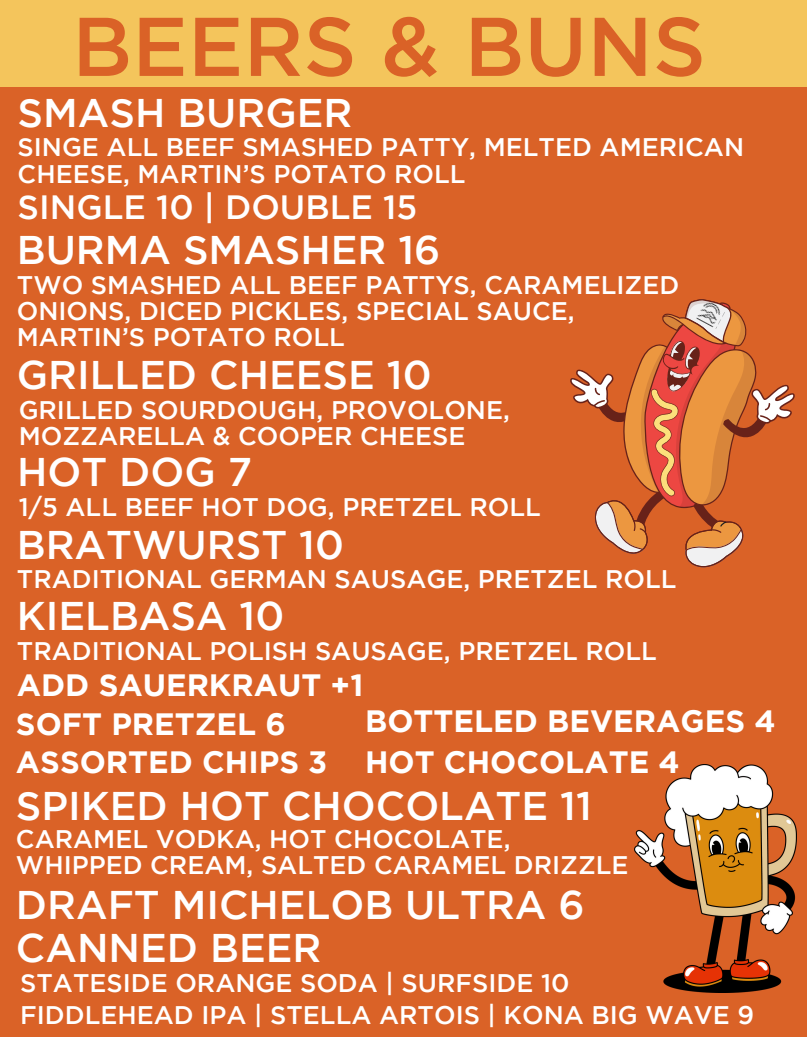
<style>
.page{position:relative;width:807px;height:1037px;background:#fff}
.page>*{position:absolute;margin:0;border:0;box-sizing:border-box;transform-origin:0 0}
.t1{font:500 83.04px "Gotham";color:#da6227}
.t2{font:500 39.92px "Gotham";color:#fff}
.t3{font:500 33.6px "Gotham";color:#fff}
.t4{font:700 30.8px "Gotham";color:#fff}
.t5{font:500 25.4px/26.4px "Gotham";color:#fff}
</style>
<div class="page">
<div style="left:0;top:0;width:806px;height:1037px;background:#da6227"></div>
<div style="left:0;top:0;width:806px;height:87px;background:#f4c55c"></div>
<img style="left:634px;top:765px;width:162px;height:228px">
<svg style="left:570px;top:313px;width:224px;height:255px"></svg>
<img style="left:679px;top:299px;width:59px;height:55px">
<h2 class="t1" style="left:72px;top:15px;width:635px">BEERS &amp; BUNS</h2>
<p class="t2" style="left:18px;top:98px;width:336px">SMASH BURGER</p>
<h2 class="t5" style="left:18px;top:136px;width:727px">SINGE ALL BEEF SMASHED PATTY, MELTED AMERICAN<br>CHEESE, MARTIN’S POTATO ROLL</h2>
<p class="t3" style="left:18px;top:194px;width:401px">SINGLE 10 | DOUBLE 15</p>
<h1 class="t2" style="left:17px;top:235px;width:425px">BURMA SMASHER 16</h1>
<h2 class="t5" style="left:17px;top:273px;width:663px">TWO SMASHED ALL BEEF PATTYS, CARAMELIZED<br>ONIONS, DICED PICKLES, SPECIAL SAUCE,<br>MARTIN’S POTATO ROLL</h2>
<p class="t2" style="left:17px;top:360px;width:416px">GRILLED CHEESE 10</p>
<p class="t5" style="left:19px;top:398px;width:492px">GRILLED SOURDOUGH, PROVOLONE,<br>MOZZARELLA &amp; COOPER CHEESE</p>
<p class="t2" style="left:17px;top:457px;width:236px">HOT DOG 7</p>
<h3 class="t5" style="left:19px;top:495px;width:523px">1/5 ALL BEEF HOT DOG, PRETZEL ROLL</h3>
<h2 class="t2" style="left:17px;top:529px;width:328px">BRATWURST 10</h2>
<p class="t5" style="left:17px;top:567px;width:661px">TRADITIONAL GERMAN SAUSAGE, PRETZEL ROLL</p>
<h3 class="t2" style="left:17px;top:601px;width:269px">KIELBASA 10</h3>
<h3 class="t5" style="left:17px;top:639px;width:641px">TRADITIONAL POLISH SAUSAGE, PRETZEL ROLL</h3>
<p class="t4" style="left:17px;top:674px;width:348px">ADD SAUERKRAUT +1</p>
<h3 class="t4" style="left:16px;top:712px;width:271px">SOFT PRETZEL 6</h3>
<h3 class="t4" style="left:16px;top:750px;width:313px">ASSORTED CHIPS 3</h3>
<p class="t4" style="left:365px;top:709px;width:412px">BOTTELED BEVERAGES 4</p>
<h2 class="t4" style="left:365px;top:750px;width:316px">HOT CHOCOLATE 4</h2>
<h2 class="t2" style="left:16px;top:791px;width:577px">SPIKED HOT CHOCOLATE 11</h2>
<h3 class="t5" style="left:16px;top:827px;width:614px">CARAMEL VODKA, HOT CHOCOLATE,<br>WHIPPED CREAM, SALTED CARAMEL DRIZZLE</h3>
<p class="t2" style="left:16px;top:890px;width:570px">DRAFT MICHELOB ULTRA 6</p>
<p class="t2" style="left:16px;top:933px;width:307px">CANNED BEER</p>
<h2 class="t5" style="left:20px;top:971px;width:550px">STATESIDE ORANGE SODA | SURFSIDE 10</h2>
<h2 class="t5" style="left:20px;top:1004px;width:735px">FIDDLEHEAD IPA | STELLA ARTOIS | KONA BIG WAVE 9</h2>
</div>
